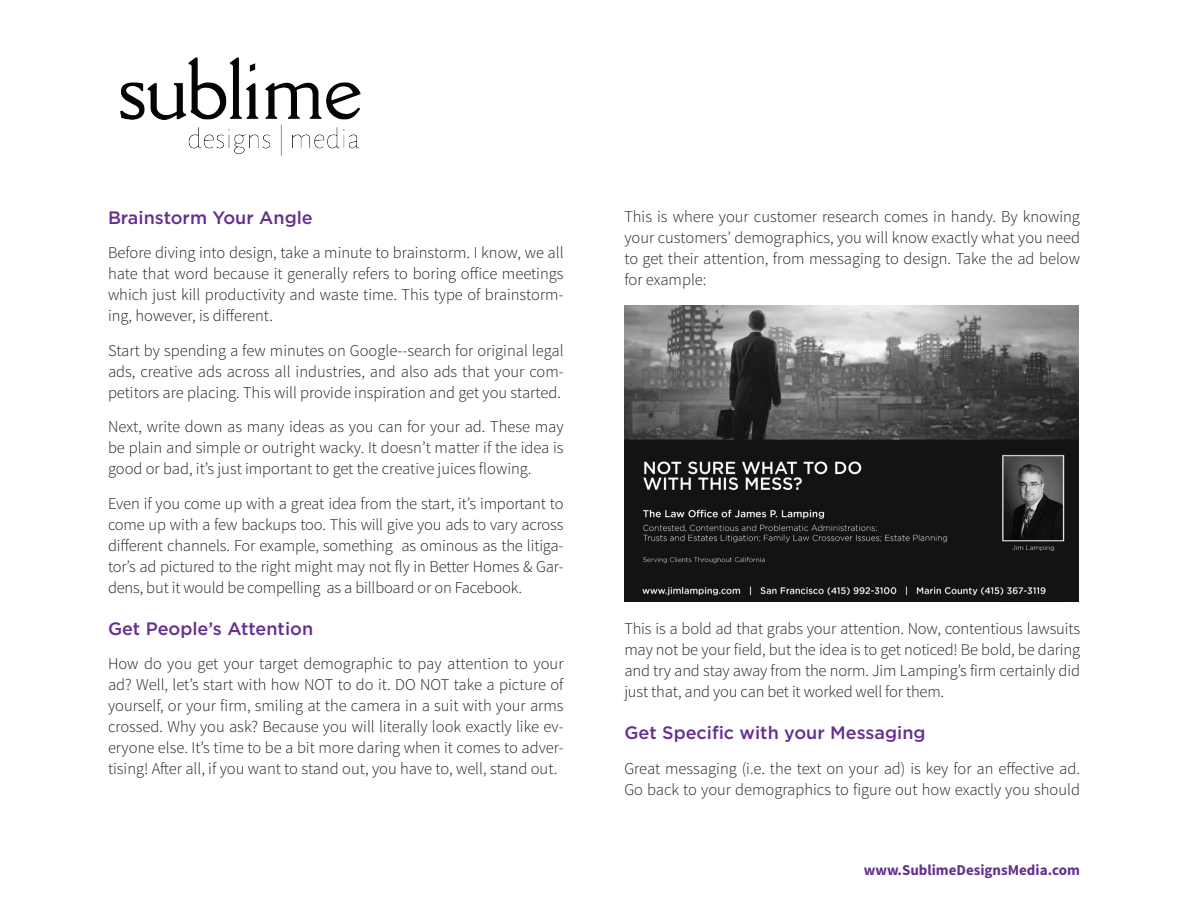
<style>
.page{position:relative;width:1188px;height:918px;background:#fff}
.page>*{position:absolute;margin:0;border:0;box-sizing:border-box;transform-origin:0 0}
.t1{font:500 18px "Gotham";color:#652f91}
.t2{font:300 16.5px/21px "Source Sans Pro";color:#231f20;text-align:justify}
.t3{font:700 15px "Source Sans Pro";color:#652f91}
</style>
<div class="page">
<img style="left:120px;top:57px;width:241px;height:99px">
<img style="left:624px;top:305px;width:455px;height:296px">
<p class="t1" style="left:108px;top:206px;width:206px">Brainstorm Your Angle</p>
<p class="t2" style="left:108px;top:242px;width:457px">Before diving into design, take a minute to brainstorm. I know, we all hate that word because it generally refers to boring office meetings which just kill productivity and waste time. This type of brainstorm&shy;ing, however, is different.</p>
<p class="t2" style="left:108px;top:340px;width:457px">Start by spending a few minutes on Google--search for original legal ads, creative ads across all industries, and also ads that your com&shy;petitors are placing. This will provide inspiration and get you started.</p>
<p class="t2" style="left:108px;top:416px;width:457px">Next, write down as many ideas as you can for your ad. These may be plain and simple or outright wacky. It doesn’t matter if the idea is good or bad, it’s just important to get the creative juices flowing.</p>
<p class="t2" style="left:108px;top:493px;width:457px">Even if you come up with a great idea from the start, it’s important to come up with a few backups too. This will give you ads to vary across different channels. For example, something as ominous as the litiga&shy;tor’s ad pictured to the right might may not fly in Better Homes &amp; Gar&shy;dens, but it would be compelling as a billboard or on Facebook.</p>
<p class="t1" style="left:108px;top:617px;width:207px">Get People’s Attention</p>
<p class="t2" style="left:108px;top:653px;width:457px">How do you get your target demographic to pay attention to your ad? Well, let’s start with how NOT to do it. DO NOT take a picture of yourself, or your firm, smiling at the camera in a suit with your arms crossed. Why you ask? Because you will literally look exactly like ev&shy;eryone else. It’s time to be a bit more daring when it comes to adver&shy;tising! After all, if you want to stand out, you have to, well, stand out.</p>
<p class="t2" style="left:624px;top:206px;width:457px">This is where your customer research comes in handy. By knowing your customers’ demographics, you will know exactly what you need to get their attention, from messaging to design. Take the ad below for example:</p>
<p class="t2" style="left:624px;top:618px;width:457px">This is a bold ad that grabs your attention. Now, contentious lawsuits may not be your field, but the idea is to get noticed! Be bold, be daring and try and stay away from the norm. Jim Lamping’s firm certainly did just that, and you can bet it worked well for them.</p>
<p class="t1" style="left:624px;top:721px;width:303px">Get Specific with your Messaging</p>
<p class="t2" style="left:624px;top:758px;width:457px">Great messaging (i.e. the text on your ad) is key for an effective ad.<br>Go back to your demographics to figure out how exactly you should</p>
<p class="t3" style="left:864px;top:861px;width:218px">www.SublimeDesignsMedia.com</p>
</div>
